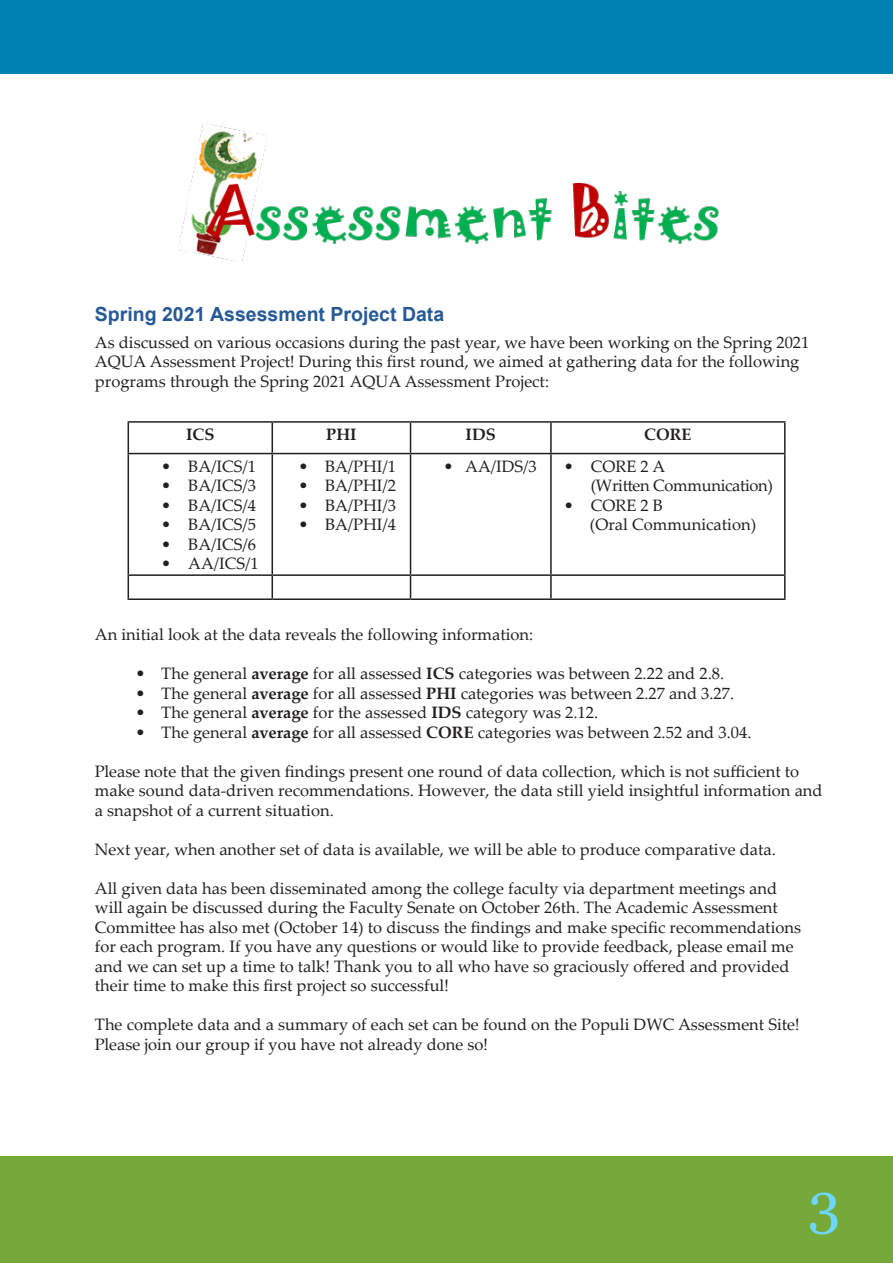
<style>
.page{position:relative;width:893px;height:1263px;background:#fff}
.page>*{position:absolute;margin:0;border:0;box-sizing:border-box;transform-origin:0 0}
.t1{font:58.5px "Georgia";color:#6cd6ff}
.body_head3{font:700 19.5px "Arial";color:#265996}
.maintext{font:16.5px/19.5px "Palatino Linotype";color:#231f20}
.maintext-2{font:16.5px/19.5px "Palatino Linotype";letter-spacing:-.02em;color:#231f20}
.maintext-3{font:700 16.5px "Palatino Linotype";color:#231f20}
.s1{font-weight:700}
</style>
<div class="page">
<div style="left:0;top:1156px;width:893px;height:107px;background:#75aa3a"></div>
<div style="left:0;top:0;width:893px;height:73px;background:#0082b5"></div>
<img style="left:178px;top:123px;width:541px;height:139px">
<hr style="left:128px;top:421px;width:144px;height:2px;background:#231f20">
<hr style="left:128px;top:423px;width:1px;height:30px;background:#231f20">
<hr style="left:272px;top:421px;width:138px;height:2px;background:#231f20">
<hr style="left:272px;top:423px;width:1px;height:30px;background:#231f20">
<hr style="left:410px;top:421px;width:141px;height:2px;background:#231f20">
<hr style="left:410px;top:423px;width:1px;height:30px;background:#231f20">
<hr style="left:551px;top:421px;width:235px;height:2px;background:#231f20">
<hr style="left:550px;top:423px;width:2px;height:30px;background:#231f20">
<hr style="left:784px;top:423px;width:2px;height:30px;background:#231f20">
<hr style="left:128px;top:453px;width:144px;height:1px;background:#231f20">
<hr style="left:128px;top:454px;width:1px;height:120px;background:#231f20">
<hr style="left:272px;top:453px;width:138px;height:1px;background:#231f20">
<hr style="left:272px;top:454px;width:1px;height:120px;background:#231f20">
<hr style="left:410px;top:453px;width:141px;height:1px;background:#231f20">
<hr style="left:410px;top:454px;width:1px;height:120px;background:#231f20">
<hr style="left:551px;top:453px;width:235px;height:1px;background:#231f20">
<hr style="left:550px;top:454px;width:2px;height:120px;background:#231f20">
<hr style="left:784px;top:454px;width:2px;height:120px;background:#231f20">
<hr style="left:128px;top:574px;width:144px;height:2px;background:#231f20">
<svg style="left:128px;top:576px;width:1px;height:22px"></svg>
<hr style="left:272px;top:574px;width:138px;height:2px;background:#231f20">
<svg style="left:272px;top:576px;width:1px;height:22px"></svg>
<hr style="left:410px;top:574px;width:141px;height:2px;background:#231f20">
<svg style="left:410px;top:576px;width:1px;height:22px"></svg>
<hr style="left:551px;top:574px;width:235px;height:2px;background:#231f20">
<hr style="left:550px;top:576px;width:2px;height:22px;background:#231f20">
<hr style="left:784px;top:576px;width:2px;height:22px;background:#231f20">
<hr style="left:128px;top:598px;width:144px;height:2px;background:#231f20">
<hr style="left:272px;top:598px;width:138px;height:2px;background:#231f20">
<hr style="left:410px;top:598px;width:141px;height:2px;background:#231f20">
<hr style="left:551px;top:598px;width:235px;height:2px;background:#231f20">
<p class="body_head3" style="left:95px;top:301px;width:351px">Spring 2021 Assessment Project Data</p>
<p class="maintext" style="left:95px;top:332px;width:716px">As discussed on various occasions during the past year, we have been working on the Spring 2021<br>AQUA Assessment Project! During this first round, we aimed at gathering data for the following programs through the Spring 2021 AQUA Assessment Project:</p>
<p class="maintext-3" style="left:186px;top:423px;width:30px">ICS</p>
<p class="maintext-3" style="left:326px;top:423px;width:32px">PHI</p>
<p class="maintext-3" style="left:466px;top:423px;width:32px">IDS</p>
<p class="maintext-3" style="left:644px;top:423px;width:49px">CORE</p>
<p class="maintext" style="left:161px;top:456px;width:96px">• BA/ICS/1</p>
<p class="maintext" style="left:161px;top:475px;width:96px">• BA/ICS/3</p>
<p class="maintext" style="left:161px;top:495px;width:96px">• BA/ICS/4</p>
<p class="maintext" style="left:161px;top:514px;width:96px">• BA/ICS/5</p>
<p class="maintext" style="left:161px;top:534px;width:96px">• BA/ICS/6</p>
<p class="maintext" style="left:161px;top:553px;width:99px">• AA/ICS/1</p>
<p class="maintext" style="left:443px;top:456px;width:95px">• AA/IDS/3</p>
<p class="maintext-2" style="left:591px;top:456px;width:184px;text-indent:-27px">• CORE 2 A<br>(Written Communication)</p>
<p class="maintext" style="left:564px;top:495px;width:101px">• CORE 2 B</p>
<p class="maintext" style="left:590px;top:514px;width:168px">(Oral Communication)</p>
<p class="maintext" style="left:299px;top:456px;width:99px">• BA/PHI/1</p>
<p class="maintext" style="left:299px;top:475px;width:99px">• BA/PHI/2</p>
<p class="maintext" style="left:299px;top:495px;width:99px">• BA/PHI/3</p>
<p class="maintext" style="left:299px;top:514px;width:99px">• BA/PHI/4</p>
<p class="maintext" style="left:95px;top:624px;width:440px">An initial look at the data reveals the following information:</p>
<p class="maintext" style="left:135px;top:663px;width:590px">• The general <span class="s1">average</span> for all assessed <span class="s1">ICS</span> categories was between 2.22 and 2.8.</p>
<p class="maintext" style="left:135px;top:683px;width:600px">• The general <span class="s1">average</span> for all assessed <span class="s1">PHI</span> categories was between 2.27 and 3.27.</p>
<p class="maintext" style="left:135px;top:702px;width:464px">• The general <span class="s1">average</span> for the assessed <span class="s1">IDS</span> category was 2.12.</p>
<p class="maintext" style="left:135px;top:722px;width:617px">• The general <span class="s1">average</span> for all assessed <span class="s1">CORE</span> categories was between 2.52 and 3.04.</p>
<p class="maintext" style="left:95px;top:761px;width:729px">Please note that the given findings present one round of data collection, which is not sufficient to make sound data-driven recommendations. However, the data still yield insightful information and a snapshot of a current situation.</p>
<p class="maintext" style="left:95px;top:839px;width:682px">Next year, when another set of data is available, we will be able to produce comparative data.</p>
<p class="maintext" style="left:95px;top:878px;width:708px">All given data has been disseminated among the college faculty via department meetings and will again be discussed during the Faculty Senate on October 26th. The Academic Assessment Committee has also met (October 14) to discuss the findings and make specific recommendations for each program. If you have any questions or would like to provide feedback, please email me and we can set up a time to talk! Thank you to all who have so graciously offered and provided their time to make this first project so successful!</p>
<p class="maintext" style="left:95px;top:1014px;width:706px">The complete data and a summary of each set can be found on the Populi DWC Assessment Site!<br>Please join our group if you have not already done so!</p>
<h1 class="t1" style="left:808px;top:1168px;width:34px">3</h1>
</div>
